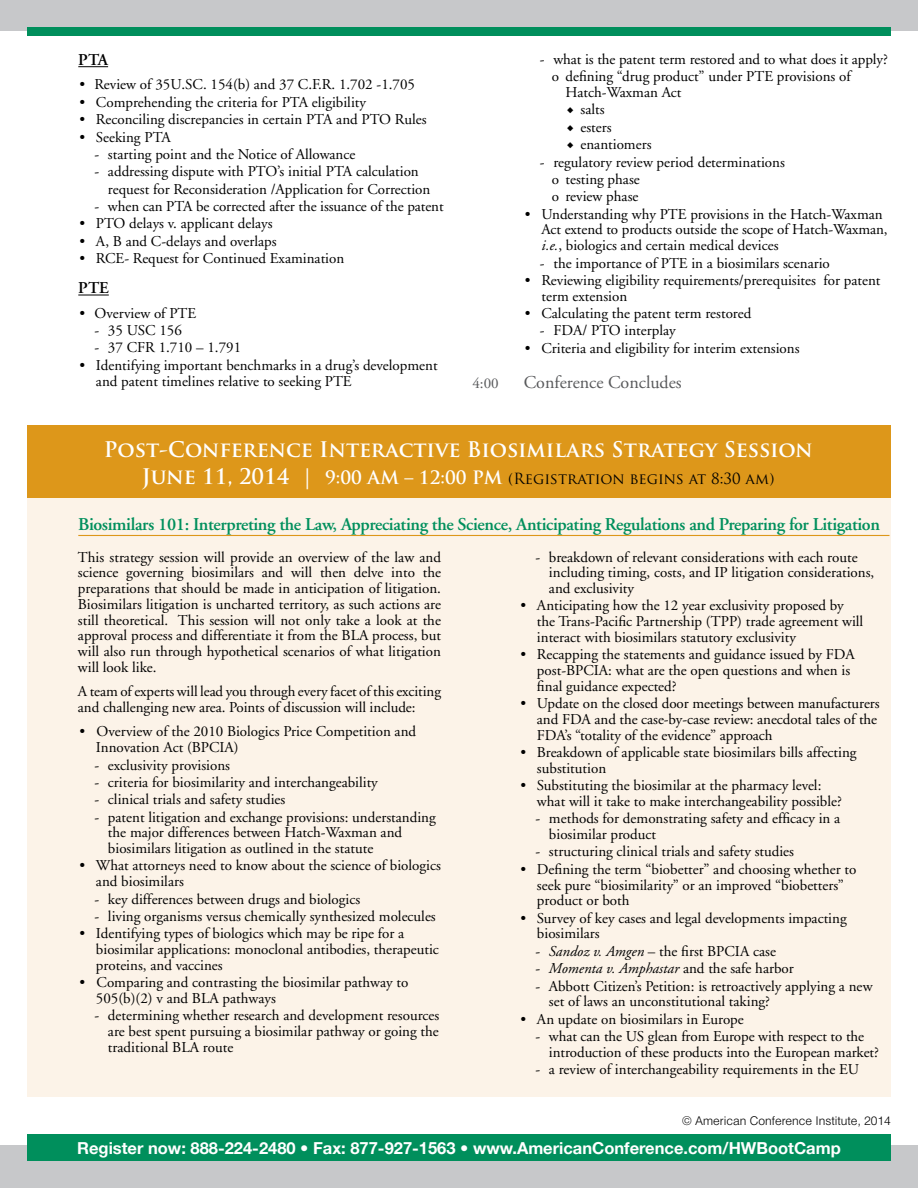
<style>
.page{position:relative;width:918px;height:1188px;background:#fff}
.page>*{position:absolute;margin:0;border:0;box-sizing:border-box;transform-origin:0 0}
.t1{font:700 21px "Trajan Pro";color:#fff}
.t2{font:600 18px "Adobe Garamond";letter-spacing:-.02em;color:#008f5c}
.t3{font:18px "Adobe Garamond";color:#58595b}
.t4{font:700 16.5px "Helvetica Neue";color:#fff}
.t5{font:600 16.5px "Adobe Garamond";color:#000}
.t6{font:15px/15.8px "Adobe Garamond";color:#000}
.t7{font:15px "Trajan Pro";color:#000}
.t8{font:italic 15px "Adobe Garamond";color:#000}
.t9{font:15px "Adobe Garamond";color:#58595b}
.t10{font:300 12px "Helvetica";color:#000}
.s1{font-family:"Minion Pro"}
.s2{font-style:italic}
.s3{font-weight:700;font-size:21px;color:#fff}
.s4{font-weight:700;font-size:18px;color:#fff}
.s5{font-style:normal}
</style>
<div class="page">
<div style="left:0;top:1146px;width:918px;height:42px;background:#c7c8ca"></div>
<div style="left:27px;top:425px;width:864px;height:73px;background:#dd971a"></div>
<div style="left:27px;top:498px;width:864px;height:599px;background:#fcf3e8"></div>
<div style="left:27px;top:1134px;width:864px;height:27px;background:#008f5c"></div>
<hr style="left:78px;top:66px;width:30px;height:1px;background:#000">
<hr style="left:78px;top:295px;width:31px;height:1px;background:#000">
<hr style="left:78px;top:535px;width:811px;height:1px;background:#dd971a">
<div style="left:0;top:0;width:918px;height:30px;background:#c7c8ca"></div>
<div style="left:27px;top:27px;width:864px;height:8px;background:#008f5c"></div>
<p class="t5" style="left:78px;top:51px;width:31px">PTA</p>
<p class="t6" style="left:79px;top:77px;width:337px">• Review of 35U.SC. 154(b) and 37 C.F.R. 1.702 -1.705</p>
<p class="t6" style="left:79px;top:95px;width:288px">• Comprehending the criteria for PTA eligibility</p>
<p class="t6" style="left:79px;top:112px;width:349px">• Reconciling discrepancies in certain PTA and PTO Rules</p>
<p class="t6" style="left:79px;top:129px;width:93px">• Seeking PTA</p>
<p class="t6" style="left:94px;top:147px;width:262px">- starting point and the Notice of Allowance</p>
<p class="t6" style="left:108px;top:163px;width:324px;line-height:17.4px;text-indent:-14px">- addressing dispute with PTO’s initial PTA calculation request for Reconsideration /Application for Correction</p>
<p class="t6" style="left:94px;top:199px;width:351px">- when can PTA be corrected after the issuance of the patent</p>
<p class="t6" style="left:79px;top:216px;width:195px">• PTO delays v. applicant delays</p>
<p class="t6" style="left:79px;top:234px;width:199px">• A, B and C-delays and overlaps</p>
<p class="t6" style="left:79px;top:251px;width:266px">• RCE- Request for Continued Examination</p>
<p class="t5" style="left:78px;top:279px;width:32px">PTE</p>
<p class="t6" style="left:79px;top:306px;width:118px">• Overview of PTE</p>
<p class="t6" style="left:94px;top:323px;width:89px">- 35 USC 156</p>
<p class="t6" style="left:94px;top:340px;width:148px">- 37 CFR 1.710 – 1.791</p>
<p class="t6" style="left:96px;top:358px;width:343px;text-indent:-16px">• Identifying important benchmarks in a drug’s development and patent timelines relative to seeking PTE</p>
<p class="t6" style="left:552px;top:51px;width:337px;line-height:17.4px;text-indent:-12px">- what is the patent term restored and to what does it apply? o defining “drug product” under PTE provisions of</p>
<p class="t6" style="left:565px;top:85px;width:118px">Hatch-Waxman Act</p>
<p class="t6" style="left:567px;top:102px;width:39px"><span class="s1">◆</span> salts</p>
<p class="t6" style="left:567px;top:120px;width:46px"><span class="s1">◆</span> esters</p>
<p class="t6" style="left:567px;top:137px;width:86px"><span class="s1">◆</span> enantiomers</p>
<p class="t6" style="left:552px;top:153px;width:234px;line-height:17.4px;text-indent:-12px">- regulatory review period determinations o testing phase<br>o review phase</p>
<p class="t6" style="left:541px;top:206px;width:348px;text-indent:-16px">• Understanding why PTE provisions in the Hatch-Waxman<br>Act extend to products outside the scope of Hatch-Waxman, <span class="s2">i.e.</span>, biologics and certain medical devices</p>
<p class="t6" style="left:540px;top:255px;width:291px">- the importance of PTE in a biosimilars scenario</p>
<p class="t6" style="left:541px;top:273px;width:341px;text-indent:-16px">• Reviewing eligibility requirements/prerequisites for patent term extension</p>
<p class="t6" style="left:525px;top:306px;width:228px">• Calculating the patent term restored</p>
<p class="t6" style="left:540px;top:323px;width:137px">- FDA/ PTO interplay</p>
<p class="t6" style="left:525px;top:341px;width:276px">• Criteria and eligibility for interim extensions</p>
<p class="t9" style="left:472px;top:375px;width:28px">4:00</p>
<p class="t3" style="left:524px;top:372px;width:159px">Conference Concludes</p>
<h1 class="t1" style="left:104px;top:436px;width:711px">Post-Conference Interactive Biosimilars Strategy Session</h1>
<p class="t7" style="left:142px;top:469px;width:634px"><span class="s3">June 11, 2014 |</span> <span class="s4">9:00 AM – 12:00 PM</span> (Registration begins at 8:30 am)</p>
<p class="t2" style="left:78px;top:514px;width:803px">Biosimilars 101: Interpreting the Law, Appreciating the Science, Anticipating Regulations and Preparing for Litigation</p>
<p class="t6" style="left:78px;top:549px;width:365px;text-align:justify">This strategy session will provide an overview of the law and science governing biosimilars and will then delve into the preparations that should be made in anticipation of litigation.<br>Biosimilars litigation is uncharted territory, as such actions are still theoretical. This session will not only take a look at the approval process and differentiate it from the BLA process, but will also run through hypothetical scenarios of what litigation will look like.</p>
<p class="t6" style="left:78px;top:684px;width:365px">A team of experts will lead you through every facet of this exciting and challenging new area. Points of discussion will include:</p>
<p class="t6" style="left:96px;top:724px;width:322px;text-indent:-16px">• Overview of the 2010 Biologics Price Competition and<br>Innovation Act (BPCIA)</p>
<p class="t6" style="left:94px;top:757px;width:137px">- exclusivity provisions</p>
<p class="t6" style="left:94px;top:775px;width:285px">- criteria for biosimilarity and interchangeability</p>
<p class="t6" style="left:94px;top:792px;width:192px">- clinical trials and safety studies</p>
<p class="t6" style="left:108px;top:809px;width:329px;text-indent:-13px">- patent litigation and exchange provisions: understanding the major differences between Hatch-Waxman and biosimilars litigation as outlined in the statute</p>
<p class="t6" style="left:96px;top:858px;width:346px;text-indent:-16px">• What attorneys need to know about the science of biologics and biosimilars</p>
<p class="t6" style="left:94px;top:891px;width:267px">- key differences between drugs and biologics</p>
<p class="t6" style="left:94px;top:909px;width:343px">- living organisms versus chemically synthesized molecules</p>
<p class="t6" style="left:96px;top:926px;width:344px;text-indent:-16px">• Identifying types of biologics which may be ripe for a biosimilar applications: monoclonal antibodies, therapeutic proteins, and vaccines</p>
<p class="t6" style="left:96px;top:975px;width:314px;text-indent:-16px">• Comparing and contrasting the biosimilar pathway to<br>505(b)(2) v and BLA pathways</p>
<p class="t6" style="left:108px;top:1008px;width:333px;text-align:justify;text-indent:-13px">- determining whether research and development resources are best spent pursuing a biosimilar pathway or going the traditional BLA route</p>
<p class="t6" style="left:549px;top:549px;width:327px;text-indent:-14px">- breakdown of relevant considerations with each route including timing, costs, and IP litigation considerations, and exclusivity</p>
<p class="t6" style="left:537px;top:598px;width:328px;text-indent:-16px">• Anticipating how the 12 year exclusivity proposed by the Trans-Pacific Partnership (TPP) trade agreement will interact with biosimilars statutory exclusivity</p>
<p class="t6" style="left:537px;top:647px;width:319px;text-indent:-16px">• Recapping the statements and guidance issued by FDA post-BPCIA: what are the open questions and when is final guidance expected?</p>
<p class="t6" style="left:537px;top:696px;width:344px;text-indent:-16px">• Update on the closed door meetings between manufacturers and FDA and the case-by-case review: anecdotal tales of the<br>FDA’s “totality of the evidence” approach</p>
<p class="t6" style="left:537px;top:745px;width:321px;text-indent:-16px">• Breakdown of applicable state biosimilars bills affecting substitution</p>
<p class="t6" style="left:537px;top:778px;width:306px;text-indent:-16px">• Substituting the biosimilar at the pharmacy level: what will it take to make interchangeability possible?</p>
<p class="t6" style="left:549px;top:811px;width:293px;text-indent:-14px">- methods for demonstrating safety and efficacy in a biosimilar product</p>
<p class="t6" style="left:535px;top:844px;width:260px">- structuring clinical trials and safety studies</p>
<p class="t6" style="left:537px;top:862px;width:321px;text-indent:-16px">• Defining the term “biobetter” and choosing whether to seek pure “biosimilarity” or an improved “biobetters” product or both</p>
<p class="t6" style="left:537px;top:910px;width:311px;text-indent:-16px">• Survey of key cases and legal developments impacting biosimilars</p>
<p class="t6" style="left:535px;top:944px;width:242px">- <span class="s2">Sandoz v. Amgen</span> – the first BPCIA case</p>
<p class="t8" style="left:535px;top:960px;width:260px"><span class="s5">-</span> Momenta v. Amphastar <span class="s5">and the safe harbor</span></p>
<p class="t6" style="left:549px;top:978px;width:325px;text-indent:-14px">- Abbott Citizen’s Petition: is retroactively applying a new set of laws an unconstitutional taking?</p>
<p class="t6" style="left:520px;top:1011px;width:225px">• An update on biosimilars in Europe</p>
<p class="t6" style="left:549px;top:1029px;width:331px;text-indent:-14px">- what can the US glean from Europe with respect to the introduction of these products into the European market?</p>
<p class="t6" style="left:535px;top:1062px;width:325px">- a review of interchangeability requirements in the EU</p>
<p class="t10" style="left:682px;top:1113px;width:210px">© American Conference Institute, 2014</p>
<p class="t4" style="left:77px;top:1138px;width:765px">Register now: 888-224-2480 • Fax: 877-927-1563 • www.AmericanConference.com/HWBootCamp</p>
</div>
